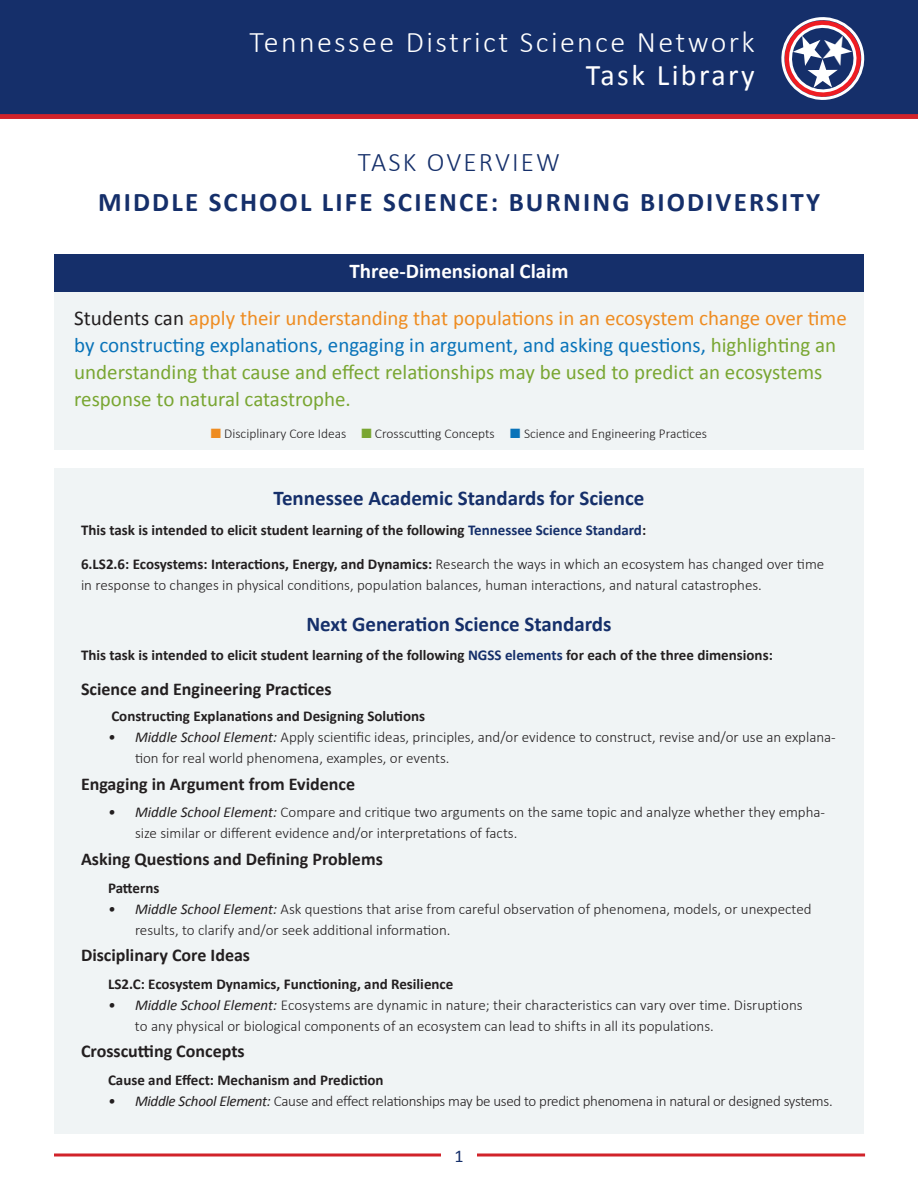
<style>
.page{position:relative;width:918px;height:1188px;background:#fff}
.page>*{position:absolute;margin:0;border:0;box-sizing:border-box;transform-origin:0 0}
.t1{font:300 30px "Calibri";letter-spacing:.08em;color:#fff}
.t2{font:30px "Calibri";letter-spacing:.08em;color:#fff}
.t3{font:700 27px "Calibri";letter-spacing:.08em;color:#152f6a}
.t4{font:300 27px "Calibri";letter-spacing:.08em;color:#152f6a}
.t5{font:21px/27px "Calibri";color:#79a632}
.t6{font:700 21px "Calibri";color:#152f6a}
.t7{font:700 21px "Calibri";color:#fff}
.t8{font:700 18px "Calibri";color:#231f20}
.t9{font:18px "Calibri";color:#152f6a}
.t10{font:300 15px/21px "Calibri";color:#231f20}
.t11{font:700 15px "Calibri";color:#231f20}
.t12{font:300 15px "Calibri";letter-spacing:-.02em;color:#231f20}
.t13{font:300 13.5px "Calibri";color:#231f20}
.s1{color:#231f20}
.s2{color:#ee8c21}
.s3{color:#0973b9}
.s4{color:#79a632}
.s5{color:#152f6a}
.s6{font-weight:700}
.s7{font-weight:400;font-style:italic}
</style>
<div class="page">
<div style="left:0;top:0;width:918px;height:117px;background:#152f6a"></div>
<hr style="left:54px;top:1154px;width:811px;height:2px;background:#d1232a">
<div style="left:441px;top:1139px;width:36px;height:32px;background:#fff"></div>
<div style="left:54px;top:254px;width:810px;height:195px;background:#f0f4f5"></div>
<div style="left:54px;top:254px;width:810px;height:38px;background:#152f6a"></div>
<div style="left:0;top:114px;width:918px;height:5px;background:#d1232a"></div>
<div style="left:54px;top:469px;width:810px;height:665px;background:#f0f4f5"></div>
<svg style="left:781px;top:17px;width:84px;height:83px"></svg>
<h1 class="t1" style="left:250px;top:24px;width:507px">Tennessee District Science Network</h1>
<h1 class="t2" style="left:586px;top:56px;width:170px">Task Library</h1>
<p class="t4" style="left:358px;top:146px;width:204px">TASK OVERVIEW</p>
<p class="t3" style="left:98px;top:184px;width:724px">MIDDLE SCHOOL LIFE SCIENCE: BURNING BIODIVERSITY</p>
<p class="t7" style="left:349px;top:258px;width:221px">Three-Dimensional Claim</p>
<p class="t5" style="left:74px;top:305px;width:774px"><span class="s1">Students can</span> <span class="s2">apply their understanding that populations in an ecosystem change over time </span><span class="s3">by constructing explanations, engaging in argument, and asking questions,</span> highlighting an understanding that cause and effect relationships may be used to predict an ecosystems response to natural catastrophe.</p>
<p class="t13" style="left:211px;top:425px;width:498px"><span class="s2">■</span> Disciplinary Core Ideas <span class="s4">■</span> Crosscutting Concepts <span class="s3">■</span> Science and Engineering Practices</p>
<p class="t6" style="left:273px;top:485px;width:373px">Tennessee Academic Standards for Science</p>
<p class="t11" style="left:81px;top:520px;width:567px">This task is intended to elicit student learning of the following <span class="s5">Tennessee Science Standard</span>:</p>
<p class="t10" style="left:81px;top:553px;width:745px"><span class="s6">6.LS2.6: Ecosystems: Interactions, Energy, and Dynamics:</span> Research the ways in which an ecosystem has changed over time in response to changes in physical conditions, population balances, human interactions, and natural catastrophes.</p>
<p class="t6" style="left:306px;top:611px;width:307px">Next Generation Science Standards</p>
<p class="t11" style="left:81px;top:646px;width:693px">This task is intended to elicit student learning of the following <span class="s5">NGSS elements</span> for each of the three dimensions:</p>
<p class="t8" style="left:81px;top:677px;width:252px">Science and Engineering Practices</p>
<p class="t11" style="left:111px;top:707px;width:315px">Constructing Explanations and Designing Solutions</p>
<p class="t10" style="left:135px;top:726px;width:702px;text-indent:-27px"><span class="s7">• Middle School Element:</span> Apply scientific ideas, principles, and/or evidence to construct, revise and/or use an explana&shy;tion for real world phenomena, examples, or events.</p>
<p class="t8" style="left:81px;top:772px;width:276px">Engaging in Argument from Evidence</p>
<p class="t10" style="left:135px;top:801px;width:692px;text-indent:-27px"><span class="s7">• Middle School Element:</span> Compare and critique two arguments on the same topic and analyze whether they empha&shy;size similar or different evidence and/or interpretations of facts.</p>
<p class="t8" style="left:81px;top:847px;width:303px">Asking Questions and Defining Problems</p>
<p class="t11" style="left:108px;top:878px;width:53px">Patterns</p>
<p class="t10" style="left:135px;top:897px;width:678px;text-indent:-27px"><span class="s7">• Middle School Element:</span> Ask questions that arise from careful observation of phenomena, models, or unexpected results, to clarify and/or seek additional information.</p>
<p class="t8" style="left:81px;top:944px;width:171px">Disciplinary Core Ideas</p>
<p class="t11" style="left:108px;top:974px;width:347px">LS2.C: Ecosystem Dynamics, Functioning, and Resilience</p>
<p class="t10" style="left:135px;top:994px;width:669px;text-indent:-27px"><span class="s7">• Middle School Element:</span> Ecosystems are dynamic in nature; their characteristics can vary over time. Disruptions to any physical or biological components of an ecosystem can lead to shifts in all its populations.</p>
<p class="t8" style="left:81px;top:1040px;width:165px">Crosscutting Concepts</p>
<p class="t11" style="left:108px;top:1070px;width:277px">Cause and Effect: Mechanism and Prediction</p>
<p class="t12" style="left:108px;top:1092px;width:726px"><span class="s7">• Middle School Element:</span> Cause and effect relationships may be used to predict phenomena in natural or designed systems.</p>
<p class="t9" style="left:454px;top:1144px;width:11px">1</p>
</div>
